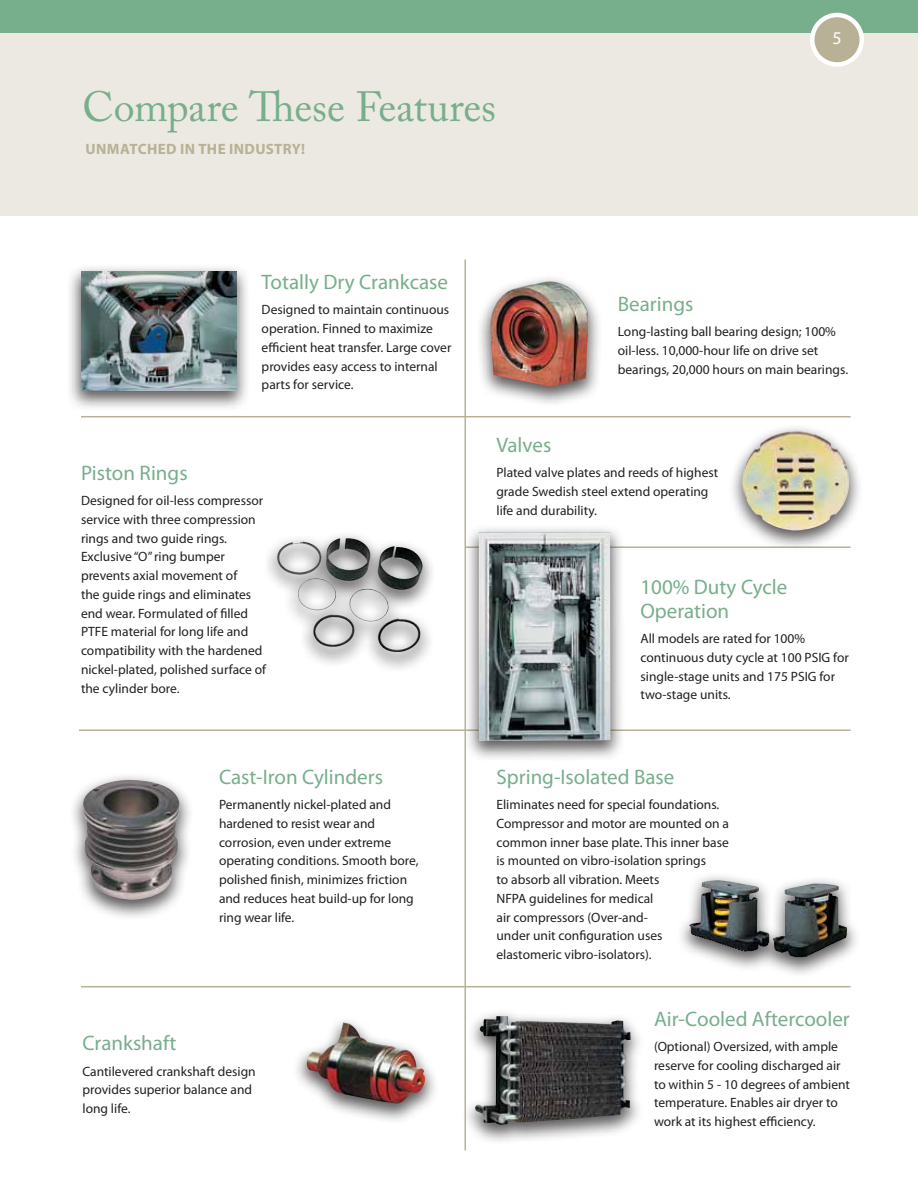
<style>
.page{position:relative;width:918px;height:1188px;background:#fff}
.page>*{position:absolute;margin:0;border:0;box-sizing:border-box;transform-origin:0 0}
.t1{font:42px "Adobe Caslon Pro";letter-spacing:-.005em;color:#77ae8b}
.t2{font:21px/24px "Myriad Pro";color:#77ae8b}
.t3{font:18px "Myriad Pro";color:#fff}
.t4{font:700 15px "Myriad Pro";letter-spacing:.025em;color:#b8b196}
.t5{font:13.5px/18.8px "Myriad Pro";color:#231f20}
</style>
<div class="page">
<div style="left:0;top:30px;width:918px;height:186px;background:#ebe9e1"></div>
<div style="left:0;top:0;width:918px;height:33px;background:#77ae8b"></div>
<div style="left:812px;top:15px;width:50px;height:49px;background:#b8b196;border-radius:50%"></div>
<div style="left:810px;top:13px;width:54px;height:54px;border:4px solid #fff;border-radius:50%"></div>
<div style="left:66px;top:264px;width:185px;height:148px;background:#231f20;opacity:.75"></div>
<img style="left:81px;top:272px;width:155px;height:119px">
<hr style="left:81px;top:416px;width:769px;height:1px;background:#b8b196">
<hr style="left:465px;top:546px;width:386px;height:2px;background:#b8b196">
<hr style="left:79px;top:729px;width:771px;height:2px;background:#b8b196">
<div style="left:292px;top:1015px;width:147px;height:109px;background:#231f20;opacity:.75"></div>
<img style="left:306px;top:1022px;width:120px;height:82px">
<div style="left:476px;top:274px;width:127px;height:134px;background:#231f20;opacity:.75"></div>
<img style="left:488px;top:281px;width:101px;height:106px">
<div style="left:676px;top:872px;width:185px;height:106px;background:#231f20;opacity:.75"></div>
<img style="left:689px;top:880px;width:158px;height:77px">
<div style="left:728px;top:423px;width:135px;height:129px;background:#231f20;opacity:.75"></div>
<img style="left:742px;top:431px;width:107px;height:100px">
<div style="left:461px;top:1008px;width:184px;height:138px;background:#231f20;opacity:.75"></div>
<img style="left:474px;top:1016px;width:157px;height:109px">
<div style="left:464px;top:524px;width:161px;height:238px;background:#231f20;opacity:.75"></div>
<img style="left:479px;top:532px;width:132px;height:209px">
<hr style="left:81px;top:986px;width:769px;height:1px;background:#b8b196">
<div style="left:263px;top:531px;width:174px;height:142px;background:#231f20;opacity:.75"></div>
<img style="left:275px;top:537px;width:148px;height:116px">
<div style="left:69px;top:772px;width:125px;height:149px;background:#231f20;opacity:.75"></div>
<img style="left:83px;top:780px;width:97px;height:120px">
<hr style="left:465px;top:260px;width:1px;height:890px;background:#b8b196">
<h1 class="t1" style="left:83px;top:82px;width:415px">Compare These Features</h1>
<p class="t4" style="left:86px;top:139px;width:221px">UNMATCHED IN THE INDUSTRY!</p>
<h2 class="t2" style="left:262px;top:269px;width:188px">Totally Dry Crankcase</h2>
<p class="t5" style="left:262px;top:300px;width:191px">Designed to maintain continuous operation. Finned to maximize efficient heat transfer. Large cover provides easy access to internal parts for service.</p>
<h3 class="t3" style="left:832px;top:27px;width:11px">5</h3>
<h2 class="t2" style="left:618px;top:291px;width:77px">Bearings</h2>
<p class="t5" style="left:618px;top:322px;width:232px">Long-lasting ball bearing design; 100% oil-less. 10,000-hour life on drive set bearings, 20,000 hours on main bearings.</p>
<h2 class="t2" style="left:81px;top:460px;width:108px">Piston Rings</h2>
<p class="t5" style="left:81px;top:491px;width:187px">Designed for oil-less compressor service with three compression rings and two guide rings.<br>Exclusive “O” ring bumper prevents axial movement of<br>the guide rings and eliminates end wear. Formulated of filled<br>PTFE material for long life and compatibility with the hardened nickel-plated, polished surface of the cylinder bore.</p>
<h2 class="t2" style="left:219px;top:764px;width:166px">Cast-Iron Cylinders</h2>
<p class="t5" style="left:219px;top:795px;width:201px">Permanently nickel-plated and hardened to resist wear and corrosion, even under extreme operating conditions. Smooth bore, polished finish, minimizes friction and reduces heat build-up for long ring wear life.</p>
<h2 class="t2" style="left:82px;top:1031px;width:95px">Crankshaft</h2>
<p class="t5" style="left:82px;top:1062px;width:175px">Cantilevered crankshaft design provides superior balance and long life.</p>
<h2 class="t2" style="left:496px;top:432px;width:56px">Valves</h2>
<p class="t5" style="left:496px;top:463px;width:223px">Plated valve plates and reeds of highest grade Swedish steel extend operating life and durability.</p>
<h2 class="t2" style="left:640px;top:574px;width:148px">100% Duty Cycle<br>Operation</h2>
<p class="t5" style="left:640px;top:629px;width:210px">All models are rated for 100% continuous duty cycle at 100 PSIG for single-stage units and 175 PSIG for two-stage units.</p>
<h2 class="t2" style="left:496px;top:764px;width:179px">Spring-Isolated Base</h2>
<p class="t5" style="left:496px;top:795px;width:234px">Eliminates need for special foundations.<br>Compressor and motor are mounted on a common inner base plate. This inner base is mounted on vibro-isolation springs<br>to absorb all vibration. Meets<br>NFPA guidelines for medical<br>air compressors (Over-and-<br>under unit configuration uses elastomeric vibro-isolators).</p>
<h2 class="t2" style="left:654px;top:1006px;width:197px">Air-Cooled Aftercooler</h2>
<p class="t5" style="left:654px;top:1037px;width:198px">(Optional) Oversized, with ample reserve for cooling discharged air to within 5 - 10 degrees of ambient temperature. Enables air dryer to work at its highest efficiency.</p>
</div>
